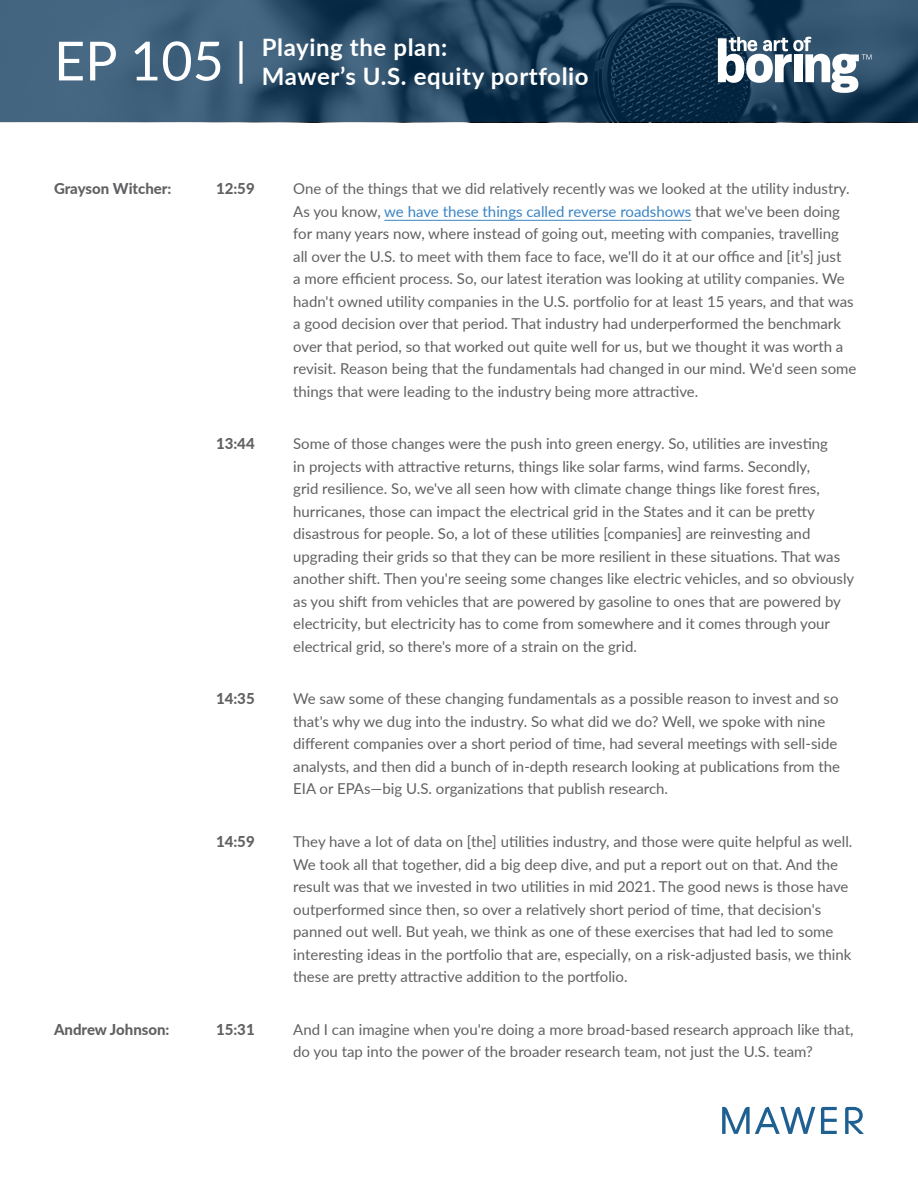
<style>
.page{position:relative;width:918px;height:1188px;background:#fff}
.page>*{position:absolute;margin:0;border:0;box-sizing:border-box;transform-origin:0 0}
.t1{font:700 24px/28.8px "Lato";letter-spacing:.025em;color:#fff}
.t2{font:15px/22.5px "Lato";color:#616163}
.t3{font:800 15px "Lato";color:#616163}
.s1{font-weight:400;font-size:54px}
.s2{font-weight:400;font-size:45px}
.s3{color:#3b84c4}
</style>
<div class="page">
<svg style="left:845px;top:1107px;width:19px;height:27px"></svg>
<svg style="left:821px;top:1107px;width:16px;height:27px"></svg>
<svg style="left:722px;top:1107px;width:93px;height:27px"></svg>
<svg style="left:0;top:0;width:918px;height:122px;background:#2a4b66"></svg>
<svg style="left:718px;top:37px;width:154px;height:56px"></svg>
<hr style="left:384px;top:220px;width:307px;height:1px;background:#3b84c4">
<h1 class="t1" style="left:262px;top:32px;width:328px;text-indent:-208px"><span class="s1">EP 105</span> <span class="s2">|</span> Playing the plan:<br>Mawer’s U.S. equity portfolio</h1>
<p class="t3" style="left:54px;top:178px;width:119px">Grayson Witcher:</p>
<p class="t3" style="left:216px;top:178px;width:40px">12:59</p>
<p class="t2" style="left:293px;top:177px;width:565px">One of the things that we did relatively recently was we looked at the utility industry.<br>As you know, <span class="s3">we have these things called reverse roadshows</span> that we've been doing for many years now, where instead of going out, meeting with companies, travelling all over the U.S. to meet with them face to face, we'll do it at our office and [it’s] just<br>a more efficient process. So, our latest iteration was looking at utility companies. We hadn't owned utility companies in the U.S. portfolio for at least 15 years, and that was a good decision over that period. That industry had underperformed the benchmark over that period, so that worked out quite well for us, but we thought it was worth a revisit. Reason being that the fundamentals had changed in our mind. We'd seen some things that were leading to the industry being more attractive.</p>
<p class="t3" style="left:216px;top:433px;width:40px">13:44</p>
<p class="t2" style="left:293px;top:432px;width:563px">Some of those changes were the push into green energy. So, utilities are investing<br>in projects with attractive returns, things like solar farms, wind farms. Secondly,<br>grid resilience. So, we've all seen how with climate change things like forest fires, hurricanes, those can impact the electrical grid in the States and it can be pretty disastrous for people. So, a lot of these utilities [companies] are reinvesting and upgrading their grids so that they can be more resilient in these situations. That was another shift. Then you're seeing some changes like electric vehicles, and so obviously as you shift from vehicles that are powered by gasoline to ones that are powered by electricity, but electricity has to come from somewhere and it comes through your electrical grid, so there's more of a strain on the grid.</p>
<p class="t3" style="left:216px;top:688px;width:40px">14:35</p>
<p class="t2" style="left:293px;top:687px;width:548px">We saw some of these changing fundamentals as a possible reason to invest and so that's why we dug into the industry. So what did we do? Well, we spoke with nine different companies over a short period of time, had several meetings with sell-side analysts, and then did a bunch of in-depth research looking at publications from the EIA or EPAs—big U.S. organizations that publish research.</p>
<p class="t3" style="left:216px;top:830px;width:40px">14:59</p>
<p class="t2" style="left:293px;top:830px;width:561px">They have a lot of data on [the] utilities industry, and those were quite helpful as well.<br>We took all that together, did a big deep dive, and put a report out on that. And the result was that we invested in two utilities in mid 2021. The good news is those have outperformed since then, so over a relatively short period of time, that decision's panned out well. But yeah, we think as one of these exercises that had led to some interesting ideas in the portfolio that are, especially, on a risk-adjusted basis, we think these are pretty attractive addition to the portfolio.</p>
<p class="t3" style="left:54px;top:1018px;width:117px">Andrew Johnson:</p>
<p class="t3" style="left:216px;top:1018px;width:40px">15:31</p>
<p class="t2" style="left:293px;top:1017px;width:562px">And I can imagine when you're doing a more broad-based research approach like that, do you tap into the power of the broader research team, not just the U.S. team?</p>
</div>
